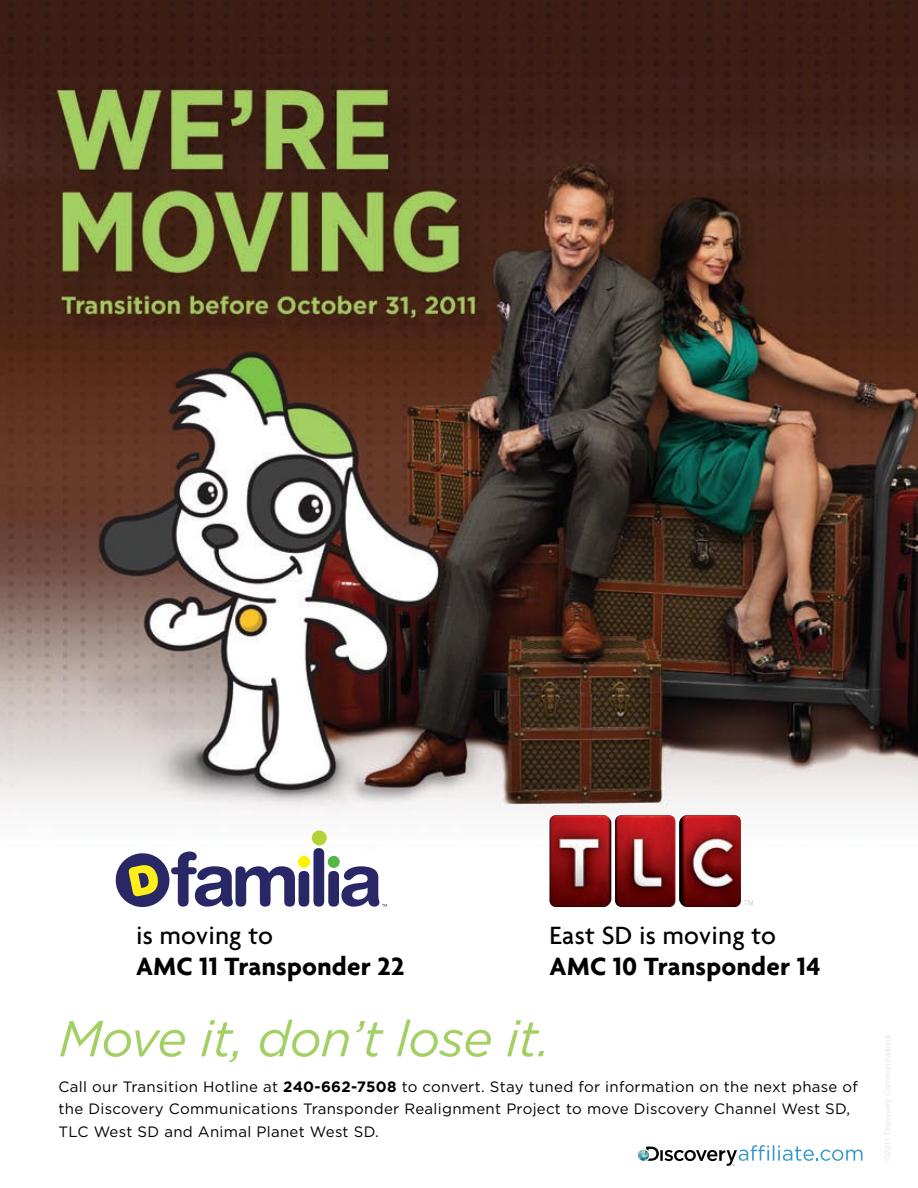
<style>
.page{position:relative;width:918px;height:1188px;background:#fff}
.page>*{position:absolute;margin:0;border:0;box-sizing:border-box;transform-origin:0 0}
.t1{font:italic 50.4px "Gotham";letter-spacing:-.02em;color:#a3d063}
.t2{font:700 27px "Agenda";letter-spacing:.01em;color:#000}
.t3{font:500 27px "Agenda";letter-spacing:.01em;color:#000}
.t4{font:15px/22.5px "Gotham";letter-spacing:.02em;color:#000}
.s1{font-weight:700}
</style>
<div class="page">
<img style="left:0;top:0;width:918px;height:1161px">
<svg style="left:638px;top:1145px;width:224px;height:21px"></svg>
<svg style="left:549px;top:815px;width:204px;height:92px"></svg>
<div style="left:312px;top:830px;width:15px;height:15px;background:#b3d335;border-radius:50%"></div>
<svg style="left:116px;top:848px;width:271px;height:59px"></svg>
<h2 class="t3" style="left:136px;top:918px;width:139px">is moving to</h2>
<h2 class="t2" style="left:136px;top:950px;width:270px">AMC 11 Transponder 22</h2>
<h2 class="t3" style="left:549px;top:918px;width:228px">East SD is moving to</h2>
<h2 class="t2" style="left:549px;top:950px;width:273px">AMC 10 Transponder 14</h2>
<h1 class="t1" style="left:59px;top:1006px;width:493px">Move it, don’t lose it.</h1>
<p class="t4" style="left:59px;top:1075px;width:801px">Call our Transition Hotline at <span class="s1">240-662-7508</span> to convert. Stay tuned for information on the next phase of the Discovery Communications Transponder Realignment Project to move Discovery Channel West SD,<br>TLC West SD and Animal Planet West SD.</p>
</div>
